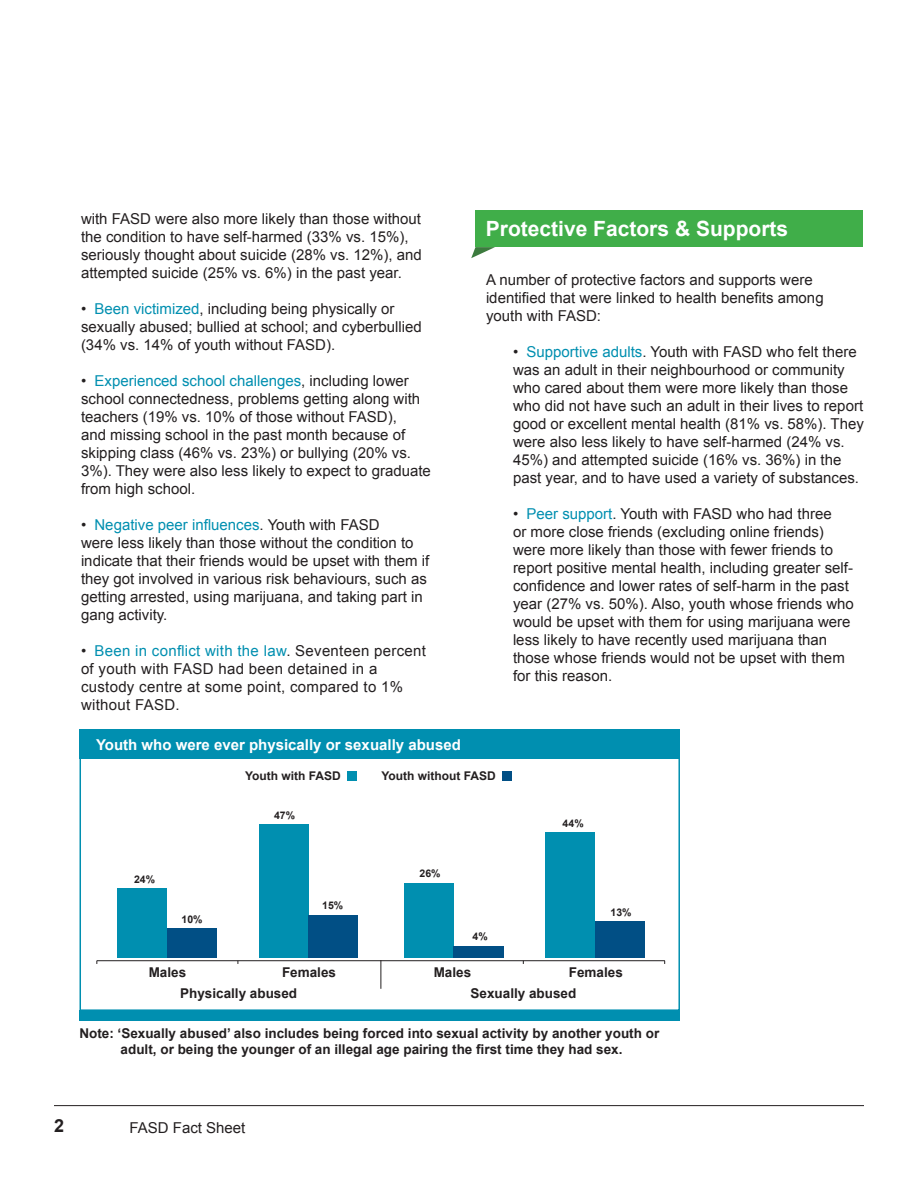
<style>
.page{position:relative;width:918px;height:1188px;background:#fff}
.page>*{position:absolute;margin:0;border:0;box-sizing:border-box;transform-origin:0 0}
.Subheadings{font:700 21px "Arial";color:#fff}
.t1{font:700 18px "Arial";color:#231f20}
.points{font:15px/18px "Arial";color:#231f20}
.points-2{font:15px/18px "Arial";letter-spacing:.02em;color:#231f20}
.Body_text{font:15px/18px "Arial";color:#231f20}
.Paragraph_Style_1{font:700 15px "Arial";color:#fff}
.small_area_text{font:700 13.5px "Arial";color:#231f20}
.Numbers_in_graphs{font:700 13.5px "Arial";color:#231f20}
.small_area_text-2{font:700 12px "Arial";color:#231f20}
.Numbers_in_graphs-2{font:700 10.5px "Arial";color:#231f20}
.s1{color:#008fb0}
</style>
<div class="page">
<hr style="left:54px;top:1105px;width:810px;height:1px;background:#231f20">
<div style="left:475px;top:210px;width:388px;height:37px;background:#40ae49"></div>
<svg style="left:471px;top:247px;width:24px;height:11px"></svg>
<div style="left:80px;top:1010px;width:600px;height:10px;background:#008fb0"></div>
<div style="left:80px;top:729px;width:600px;height:30px;background:#008fb0"></div>
<div style="left:347px;top:771px;width:9px;height:9px;background:#008fb0"></div>
<div style="left:502px;top:771px;width:10px;height:9px;background:#014f85"></div>
<div style="left:117px;top:888px;width:50px;height:70px;background:#008fb0"></div>
<div style="left:259px;top:824px;width:50px;height:134px;background:#008fb0"></div>
<div style="left:404px;top:883px;width:50px;height:75px;background:#008fb0"></div>
<div style="left:167px;top:928px;width:50px;height:30px;background:#014f85"></div>
<div style="left:308px;top:915px;width:50px;height:43px;background:#014f85"></div>
<div style="left:454px;top:946px;width:50px;height:12px;background:#014f85"></div>
<div style="left:546px;top:832px;width:49px;height:126px;background:#008fb0"></div>
<div style="left:595px;top:921px;width:49px;height:37px;background:#014f85"></div>
<hr style="left:97px;top:960px;width:568px;height:1px;background:#231f20">
<svg style="left:381px;top:960px;width:1px;height:29px"></svg>
<p class="points" style="left:81px;top:210px;width:342px">with FASD were also more likely than those without the condition to have self-harmed (33% vs. 15%), seriously thought about suicide (28% vs. 12%), and attempted suicide (25% vs. 6%) in the past year.</p>
<p class="points" style="left:81px;top:300px;width:342px">• <span class="s1">Been victimized</span>, including being physically or sexually abused; bullied at school; and cyberbullied (34% vs. 14% of youth without FASD).</p>
<p class="points" style="left:81px;top:372px;width:351px">• <span class="s1">Experienced school challenges</span>, including lower school connectedness, problems getting along with teachers (19% vs. 10% of those without FASD),<br>and missing school in the past month because of skipping class (46% vs. 23%) or bullying (20% vs.<br>3%). They were also less likely to expect to graduate from high school.</p>
<p class="points" style="left:81px;top:516px;width:350px">• <span class="s1">Negative peer influences</span>. Youth with FASD<br>were less likely than those without the condition to indicate that their friends would be upset with them if they got involved in various risk behaviours, such as getting arrested, using marijuana, and taking part in gang activity.</p>
<p class="points-2" style="left:81px;top:642px;width:346px">• <span class="s1">Been in conflict with the law</span>. Seventeen percent of youth with FASD had been detained in a custody centre at some point, compared to 1% without FASD.</p>
<p class="Paragraph_Style_1" style="left:96px;top:736px;width:366px">Youth who were ever physically or sexually abused</p>
<p class="small_area_text-2" style="left:245px;top:769px;width:97px">Youth with FASD</p>
<p class="small_area_text-2" style="left:381px;top:769px;width:116px">Youth without FASD</p>
<p class="Subheadings" style="left:486px;top:217px;width:304px">Protective Factors &amp; Supports</p>
<p class="Body_text" style="left:486px;top:271px;width:339px">A number of protective factors and supports were identified that were linked to health benefits among youth with FASD:</p>
<p class="points" style="left:513px;top:343px;width:352px">• <span class="s1">Supportive adults</span>. Youth with FASD who felt there was an adult in their neighbourhood or community who cared about them were more likely than those who did not have such an adult in their lives to report good or excellent mental health (81% vs. 58%). They were also less likely to have self-harmed (24% vs.<br>45%) and attempted suicide (16% vs. 36%) in the past year, and to have used a variety of substances.</p>
<p class="points" style="left:513px;top:505px;width:342px">• <span class="s1">Peer support</span>. Youth with FASD who had three<br>or more close friends (excluding online friends) were more likely than those with fewer friends to report positive mental health, including greater self&shy;confidence and lower rates of self-harm in the past year (27% vs. 50%). Also, youth whose friends who would be upset with them for using marijuana were less likely to have recently used marijuana than those whose friends would not be upset with them for this reason.</p>
<p class="Numbers_in_graphs-2" style="left:134px;top:874px;width:23px">24%</p>
<p class="Numbers_in_graphs-2" style="left:182px;top:914px;width:23px">10%</p>
<p class="Numbers_in_graphs-2" style="left:274px;top:809px;width:23px">47%</p>
<p class="Numbers_in_graphs-2" style="left:322px;top:899px;width:23px">15%</p>
<p class="Numbers_in_graphs" style="left:149px;top:964px;width:39px">Males</p>
<p class="Numbers_in_graphs" style="left:282px;top:964px;width:56px">Females</p>
<p class="Numbers_in_graphs-2" style="left:420px;top:868px;width:23px">26%</p>
<p class="Numbers_in_graphs-2" style="left:473px;top:931px;width:17px">4%</p>
<p class="Numbers_in_graphs-2" style="left:563px;top:818px;width:23px">44%</p>
<p class="Numbers_in_graphs-2" style="left:611px;top:906px;width:23px">13%</p>
<p class="Numbers_in_graphs" style="left:434px;top:964px;width:39px">Males</p>
<p class="Numbers_in_graphs" style="left:569px;top:964px;width:56px">Females</p>
<p class="Numbers_in_graphs" style="left:180px;top:986px;width:119px">Physically abused</p>
<p class="Numbers_in_graphs" style="left:471px;top:986px;width:107px">Sexually abused</p>
<p class="small_area_text" style="left:79px;top:1026px;width:581px">Note: ‘Sexually abused’ also includes being forced into sexual activity by another youth or</p>
<p class="small_area_text" style="left:121px;top:1042px;width:503px">adult, or being the younger of an illegal age pairing the first time they had sex.</p>
<p class="t1" style="left:54px;top:1116px;width:12px">2</p>
<p class="points" style="left:130px;top:1118px;width:117px">FASD Fact Sheet</p>
</div>
